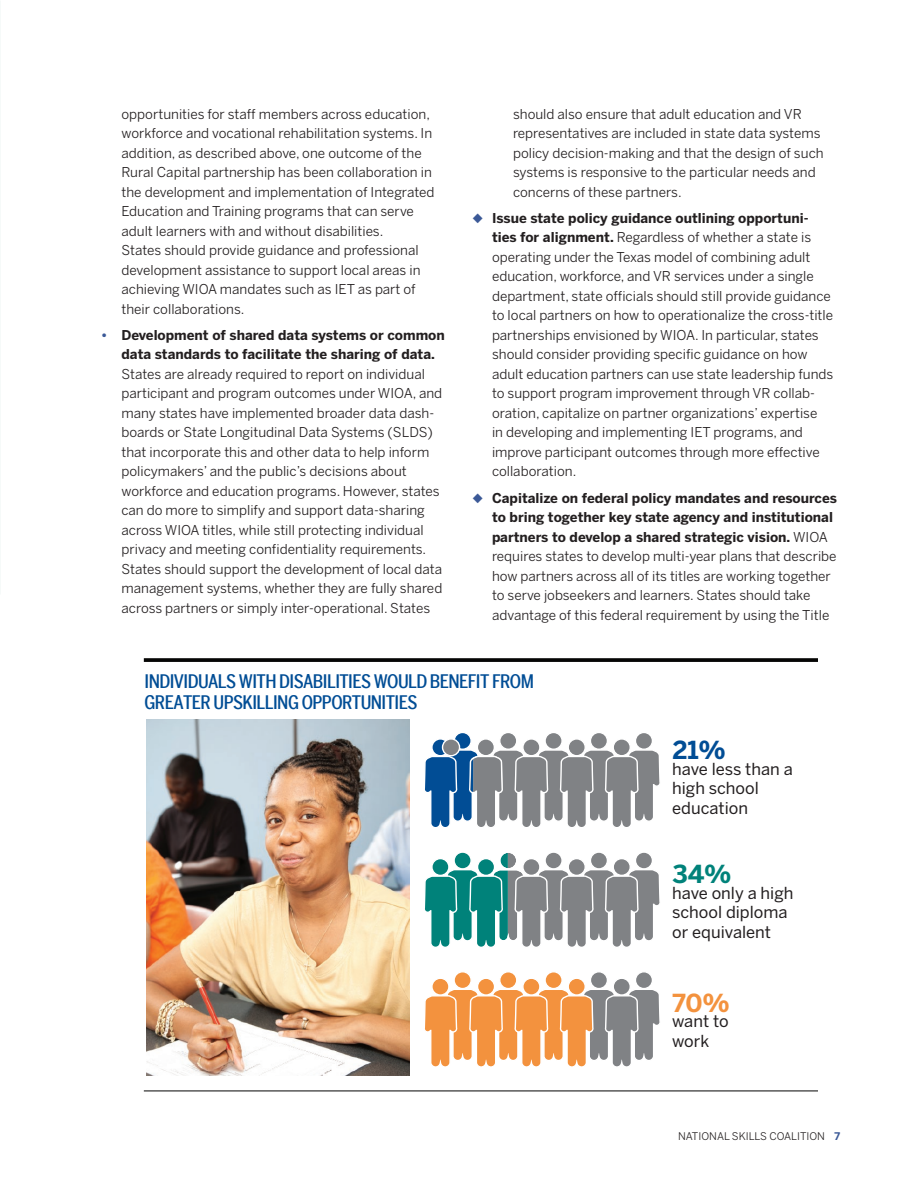
<style>
.page{position:relative;width:918px;height:1188px;background:#fff}
.page>*{position:absolute;margin:0;border:0;box-sizing:border-box;transform-origin:0 0}
.t1{font:700 24.6px "Benton Sans";color:#014d95}
.t2{font:700 24.6px "Benton Sans";color:#00827a}
.t3{font:700 24.6px "Benton Sans";color:#f3923e}
.t4{font:500 18.6px/21.3px "Benton Sans Condensed";letter-spacing:-.03em;color:#014d95;scale:.95 1}
.t5{font:16.5px/19.8px "Benton Sans";color:#231f20}
.t6{font:13.5px/19.5px "Benton Sans";color:#231f20}
.t7{font:10.5px "Benton Sans";color:#231f20}
.s1{font-weight:700;color:#3b5997}
.s2{font-weight:700}
.s3{color:#3b5997}
</style>
<div class="page">
<svg style="left:425px;top:972px;width:235px;height:95px"></svg>
<svg style="left:144px;top:658px;width:673px;height:4px;background:#151514"></svg>
<hr style="left:144px;top:1091px;width:673px;height:1px;background:#050504">
<svg style="left:425px;top:852px;width:235px;height:95px"></svg>
<svg style="left:425px;top:733px;width:235px;height:94px"></svg>
<img style="left:147px;top:720px;width:263px;height:356px">
<p class="t6" style="left:122px;top:104px;width:315px">opportunities for staff members across education, workforce and vocational rehabilitation systems. In addition, as described above, one outcome of the Rural Capital partnership has been collaboration in the development and implementation of Integrated Education and Training programs that can serve adult learners with and without disabilities.<br>States should provide guidance and professional development assistance to support local areas in achieving WIOA mandates such as IET as part of their collaborations.</p>
<p class="t6" style="left:122px;top:325px;width:325px;text-indent:-20px"><span class="s1">•</span> <span class="s2">Development of shared data systems or common data standards to facilitate the sharing of data.<br></span>States are already required to report on individual participant and program outcomes under WIOA, and many states have implemented broader data dash&shy;boards or State Longitudinal Data Systems (SLDS) that incorporate this and other data to help inform policymakers’ and the public’s decisions about workforce and education programs. However, states can do more to simplify and support data-sharing across WIOA titles, while still protecting individual privacy and meeting confidentiality requirements.<br>States should support the development of local data management systems, whether they are fully shared across partners or simply inter-operational. States</p>
<p class="t6" style="left:513px;top:104px;width:312px">should also ensure that adult education and VR representatives are included in state data systems policy decision-making and that the design of such systems is responsive to the particular needs and concerns of these partners.</p>
<p class="t6" style="left:492px;top:208px;width:343px;text-indent:-20px"><span class="s3">◆</span> <span class="s2">Issue state policy guidance outlining opportuni&shy;ties for alignment.</span> Regardless of whether a state is operating under the Texas model of combining adult education, workforce, and VR services under a single department, state officials should still provide guidance to local partners on how to operationalize the cross-title partnerships envisioned by WIOA. In particular, states should consider providing specific guidance on how adult education partners can use state leadership funds to support program improvement through VR collab&shy;oration, capitalize on partner organizations’ expertise<br>in developing and implementing IET programs, and improve participant outcomes through more effective collaboration.</p>
<p class="t6" style="left:492px;top:488px;width:346px;text-indent:-20px"><span class="s3">◆</span> <span class="s2">Capitalize on federal policy mandates and resources to bring together key state agency and institutional partners to develop a shared strategic vision.</span> WIOA requires states to develop multi-year plans that describe how partners across all of its titles are working together to serve jobseekers and learners. States should take advantage of this federal requirement by using the Title</p>
<p class="t4" style="left:145px;top:670px;width:411px">INDIVIDUALS WITH DISABILITIES WOULD BENEFIT FROM<br>GREATER UPSKILLING OPPORTUNITIES</p>
<p class="t1" style="left:672px;top:734px;width:55px">21%</p>
<p class="t5" style="left:672px;top:759px;width:122px">have less than a high school education</p>
<p class="t2" style="left:672px;top:859px;width:61px">34%</p>
<p class="t5" style="left:672px;top:883px;width:123px">have only a high school diploma or equivalent</p>
<p class="t3" style="left:672px;top:987px;width:59px">70%</p>
<p class="t5" style="left:672px;top:1011px;width:58px">want to work</p>
<p class="t7" style="left:678px;top:1130px;width:164px">NATIONAL SKILLS COALITION <span class="s1">7</span></p>
</div>
